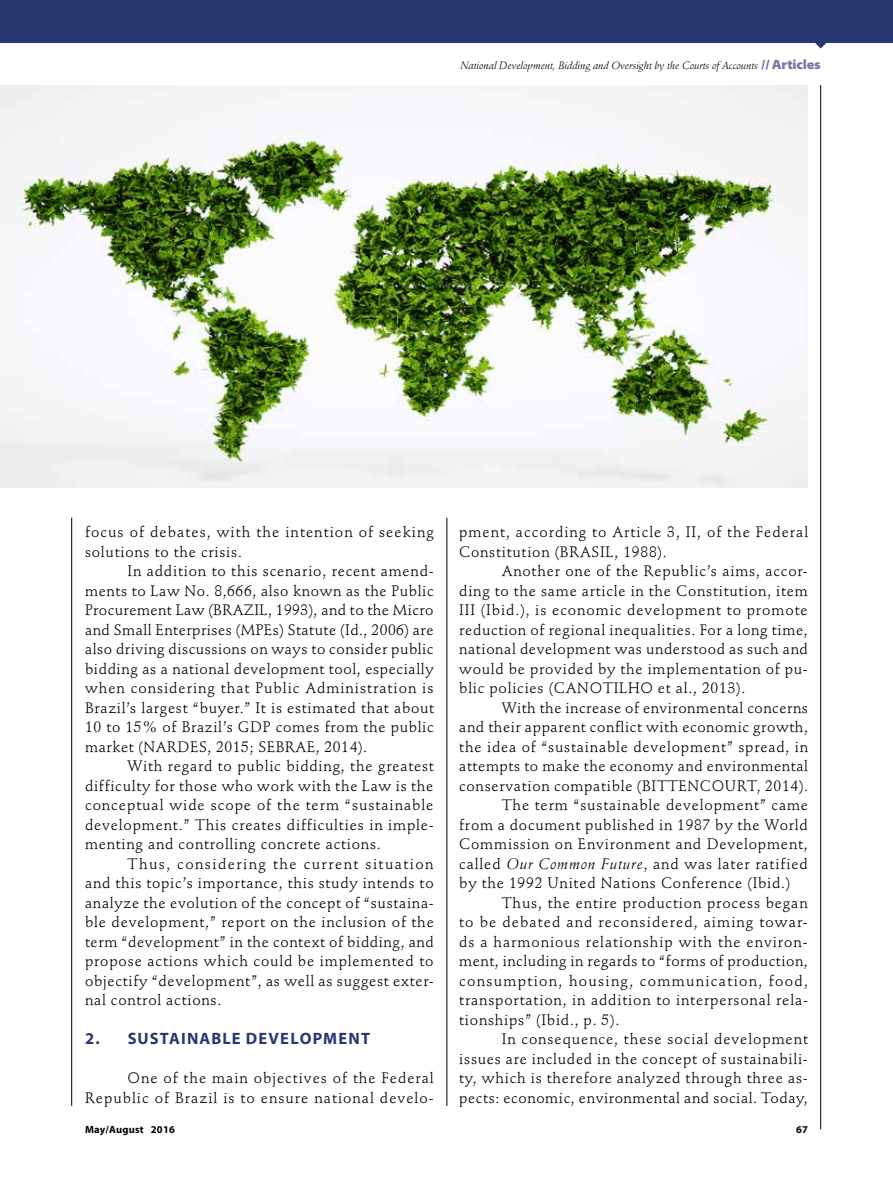
<style>
.page{position:relative;width:893px;height:1191px;background:#fff}
.page>*{position:absolute;margin:0;border:0;box-sizing:border-box;transform-origin:0 0}
.t1{font:700 16.5px "Myriad Pro";letter-spacing:.07em;color:#293771}
.t2{font:15px/19.5px "Stempel Schneidler Std";letter-spacing:.05em;color:#000;text-align:justify}
.t3{font:15px/19.5px "Stempel Schneidler Std";letter-spacing:.07em;color:#000}
.t4{font:15px "Stempel Schneidler Std";letter-spacing:.085em;color:#000}
.t5{font:italic 10.5px "Stempel Schneidler Std";color:#000}
.t6{font:700 10.5px "Myriad Pro";letter-spacing:.02em;color:#000}
.s1{font-family:"Myriad Pro";font-weight:900;font-style:normal;font-stretch:semi-expanded;font-size:13.5px;color:#7b77a2}
.s2{font-style:italic}
</style>
<div class="page">
<svg style="left:815px;top:43px;width:11px;height:6px"></svg>
<div style="left:0;top:0;width:893px;height:43px;background:#293771"></div>
<hr style="left:71px;top:518px;width:1px;height:588px;background:#000">
<hr style="left:820px;top:85px;width:1px;height:1044px;background:#000">
<hr style="left:446px;top:518px;width:1px;height:588px;background:#000">
<img style="left:0;top:85px;width:808px;height:403px">
<p class="t5" style="left:460px;top:59px;width:362px">National Development, Bidding and Oversight by the Courts of Accounts <span class="s1">// Articles</span></p>
<p class="t3" style="left:85px;top:522px;width:350px">focus of debates, with the intention of seeking solutions to the crisis.</p>
<p class="t2" style="left:85px;top:561px;width:350px;text-indent:43px">In addition to this scenario, recent amend&shy;ments to Law No. 8,666, also known as the Public Procurement Law (BRAZIL, 1993), and to the Micro and Small Enterprises (MPEs) Statute (Id., 2006) are also driving discussions on ways to consider public bidding as a national development tool, especially when considering that Public Administration is Brazil’s largest “buyer.” It is estimated that about 10 to 15% of Brazil’s GDP comes from the public market (NARDES, 2015; SEBRAE, 2014).</p>
<p class="t2" style="left:85px;top:756px;width:350px;text-indent:43px">With regard to public bidding, the greatest difficulty for those who work with the Law is the conceptual wide scope of the term “sustainable development.” This creates difficulties in imple&shy;menting and controlling concrete actions.</p>
<p class="t2" style="left:85px;top:854px;width:350px;text-indent:43px">Thus, considering the current situation and this topic’s importance, this study intends to analyze the evolution of the concept of “sustaina&shy;ble development,” report on the inclusion of the term “development” in the context of bidding, and propose actions which could be implemented to objectify “development”, as well as suggest exter&shy;nal control actions.</p>
<p class="t1" style="left:85px;top:1029px;width:286px">2. SUSTAINABLE DEVELOPMENT</p>
<p class="t3" style="left:85px;top:1068px;width:350px;text-align:right">One of the main objectives of the Federal<br>Republic of Brazil is to ensure national develo-</p>
<p class="t2" style="left:459px;top:522px;width:350px">pment, according to Article 3, II, of the Federal<br>Constitution (BRASIL, 1988).</p>
<p class="t2" style="left:459px;top:561px;width:350px;text-indent:43px">Another one of the Republic’s aims, accor&shy;ding to the same article in the Constitution, item III (Ibid.), is economic development to promote reduction of regional inequalities. For a long time, national development was understood as such and would be provided by the implementation of pu&shy;blic policies (CANOTILHO et al., 2013).</p>
<p class="t2" style="left:502px;top:698px;width:308px">With the increase of environmental concerns</p>
<p class="t2" style="left:459px;top:717px;width:350px">and their apparent conflict with economic growth,</p>
<p class="t2" style="left:459px;top:737px;width:350px">the idea of “sustainable development” spread, in</p>
<p class="t2" style="left:459px;top:756px;width:350px">attempts to make the economy and environmental</p>
<p class="t2" style="left:459px;top:776px;width:350px">conservation compatible (BITTENCOURT, 2014).</p>
<p class="t2" style="left:502px;top:795px;width:308px">The term “sustainable development” came</p>
<p class="t2" style="left:459px;top:815px;width:350px">from a document published in 1987 by the World</p>
<p class="t2" style="left:459px;top:834px;width:350px">Commission on Environment and Development,</p>
<p class="t2" style="left:459px;top:854px;width:350px">called <span class="s2">Our Common Future</span>, and was later ratified</p>
<p class="t2" style="left:459px;top:873px;width:333px">by the 1992 United Nations Conference (Ibid.)</p>
<p class="t2" style="left:502px;top:893px;width:307px">Thus, the entire production process began</p>
<p class="t3" style="left:459px;top:912px;width:350px">to be debated and reconsidered, aiming towar-</p>
<p class="t2" style="left:459px;top:932px;width:350px">ds a harmonious relationship with the environ-</p>
<p class="t2" style="left:459px;top:951px;width:350px">ment, including in regards to “forms of production,</p>
<p class="t4" style="left:459px;top:972px;width:350px">consumption, housing, communication, food,</p>
<p class="t2" style="left:459px;top:990px;width:350px">transportation, in addition to interpersonal rela-</p>
<p class="t2" style="left:459px;top:1010px;width:162px">tionships” (Ibid., p. 5).</p>
<p class="t2" style="left:502px;top:1029px;width:308px">In consequence, these social development</p>
<p class="t2" style="left:459px;top:1049px;width:350px">issues are included in the concept of sustainabili-</p>
<p class="t2" style="left:459px;top:1068px;width:350px">ty, which is therefore analyzed through three as-</p>
<p class="t2" style="left:459px;top:1088px;width:350px">pects: economic, environmental and social. Today,</p>
<p class="t6" style="left:85px;top:1123px;width:91px">May/August 2016</p>
<p class="t6" style="left:796px;top:1123px;width:13px">67</p>
</div>
